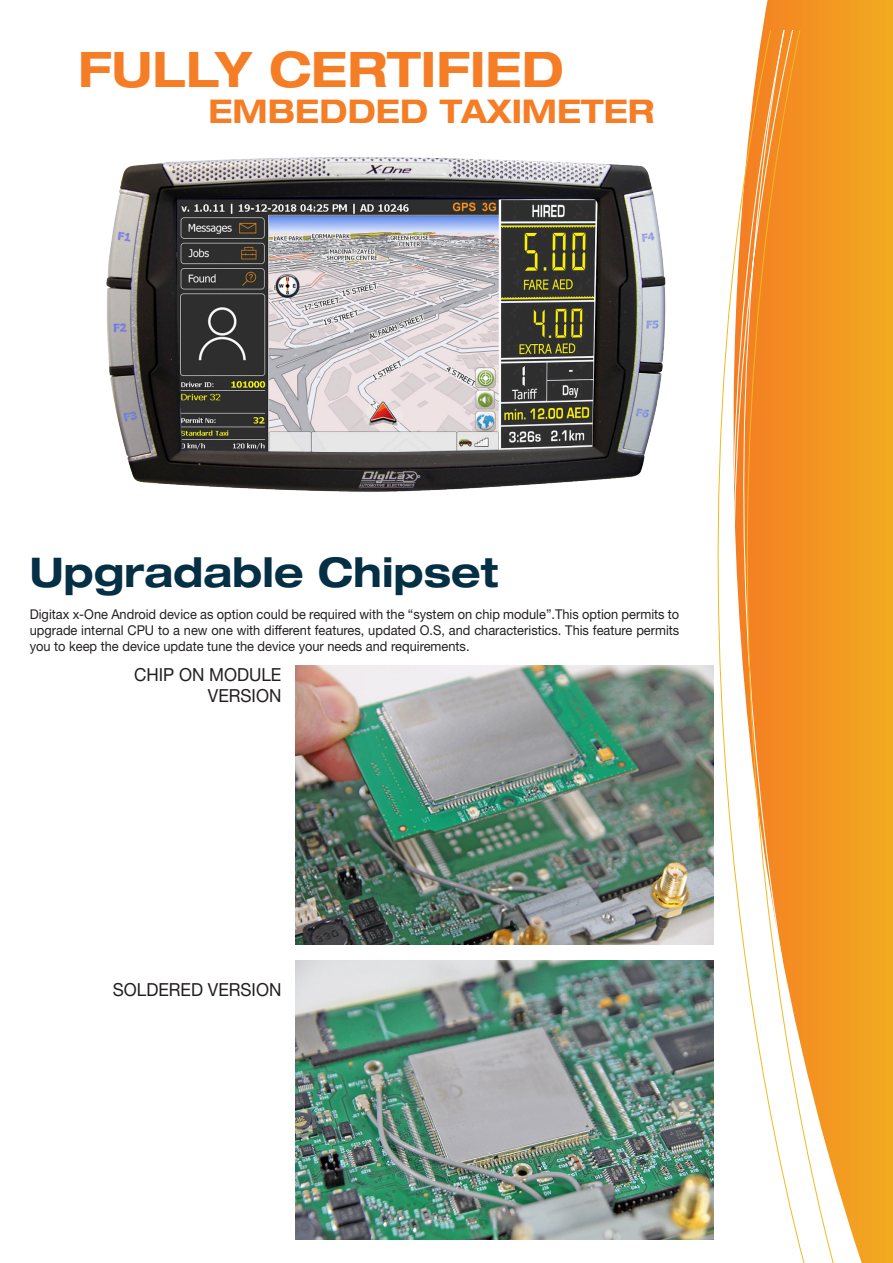
<style>
.page{position:relative;width:893px;height:1263px;background:#fff}
.page>*{position:absolute;margin:0;border:0;box-sizing:border-box;transform-origin:0 0}
.t1{font:700 expanded 49.05px "Helvetica Neue";color:#f47d25;scale:.95 1}
.t2{font:700 expanded 40.95px "Helvetica Neue";color:#052f45;scale:.95 1}
.t3{font:700 expanded 32.7px "Helvetica Neue";color:#f47d25;scale:.95 1}
.t4{font:18px "Helvetica Neue";color:#231f20;scale:.95 1}
.t5{font:13.5px/16.2px "Helvetica Neue";color:#231f20;text-align:justify;scale:.95 1}
</style>
<div class="page">
<div style="left:762px;top:0;width:131px;height:1263px;background:#f2a621"></div>
<div style="left:842px;top:31px;width:12px;height:1232px;background:#f39d21"></div>
<svg style="left:663px;top:31px;width:179px;height:1232px"></svg>
<img style="left:106px;top:108px;width:604px;height:426px">
<img style="left:296px;top:665px;width:417px;height:279px">
<img style="left:296px;top:960px;width:417px;height:279px">
<p class="t1" style="left:78px;top:39px;width:513px">FULLY CERTIFIED</p>
<p class="t3" style="left:208px;top:91px;width:471px">EMBEDDED TAXIMETER</p>
<p class="t2" style="left:30px;top:546px;width:494px">Upgradable Chipset</p>
<p class="t5" style="left:30px;top:606px;width:685px">Digitax x-One Android device as option could be required with the “system on chip module”.This option permits to upgrade internal CPU to a new one with different features, updated O.S, and characteristics. This feature permits you to keep the device update tune the device your needs and requirements.</p>
<p class="t4" style="left:134px;top:664px;width:157px">CHIP ON MODULE</p>
<p class="t4" style="left:208px;top:685px;width:79px">VERSION</p>
<p class="t4" style="left:113px;top:979px;width:179px">SOLDERED VERSION</p>
</div>
